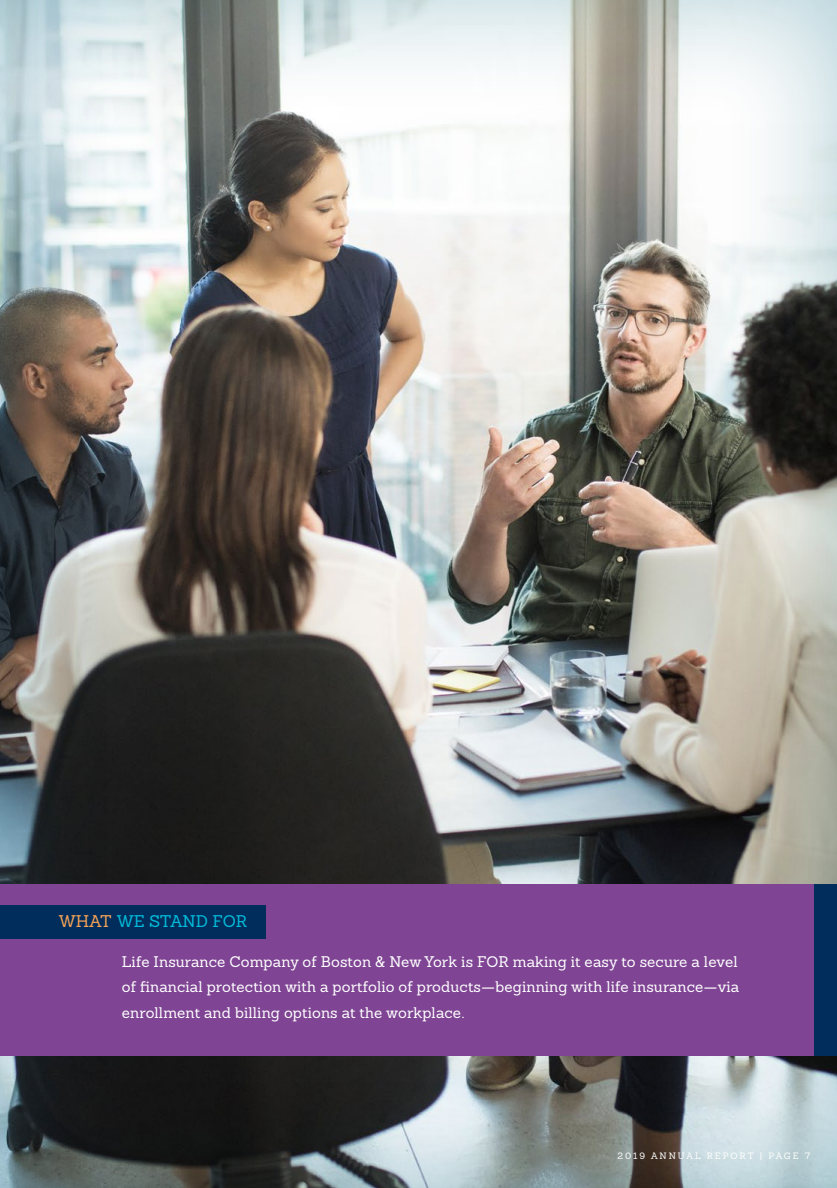
<style>
.page{position:relative;width:837px;height:1188px;background:#fff}
.page>*{position:absolute;margin:0;border:0;box-sizing:border-box;transform-origin:0 0}
.t1{font:16.5px "Sanchez";letter-spacing:.01em;color:#00bcda}
.t2{font:15px/25.5px "Sanchez";letter-spacing:.01em;color:#fff;text-align:justify}
.t3{font:9px "Sanchez";letter-spacing:.22em;color:#fff}
.s1{color:#f9a356}
</style>
<div class="page">
<div style="left:0;top:0;width:837px;height:1188px;background:#006680;opacity:.33"></div>
<div style="left:0;top:885px;width:837px;height:171px;background:#7f4594"></div>
<div style="left:0;top:905px;width:266px;height:34px;background:#002d5b"></div>
<div style="left:814px;top:885px;width:23px;height:171px;background:#002d5b"></div>
<p class="t1" style="left:59px;top:911px;width:190px"><span class="s1">WHAT</span> WE STAND FOR</p>
<p class="t2" style="left:122px;top:948px;width:619px">Life Insurance Company of Boston &amp; New York is FOR making it easy to secure a level of financial protection with a portfolio of products—beginning with life insurance—via enrollment and billing options at the workplace.</p>
<p class="t3" style="left:617px;top:1150px;width:194px">2019 ANNUAL REPORT | PAGE 7</p>
</div>
